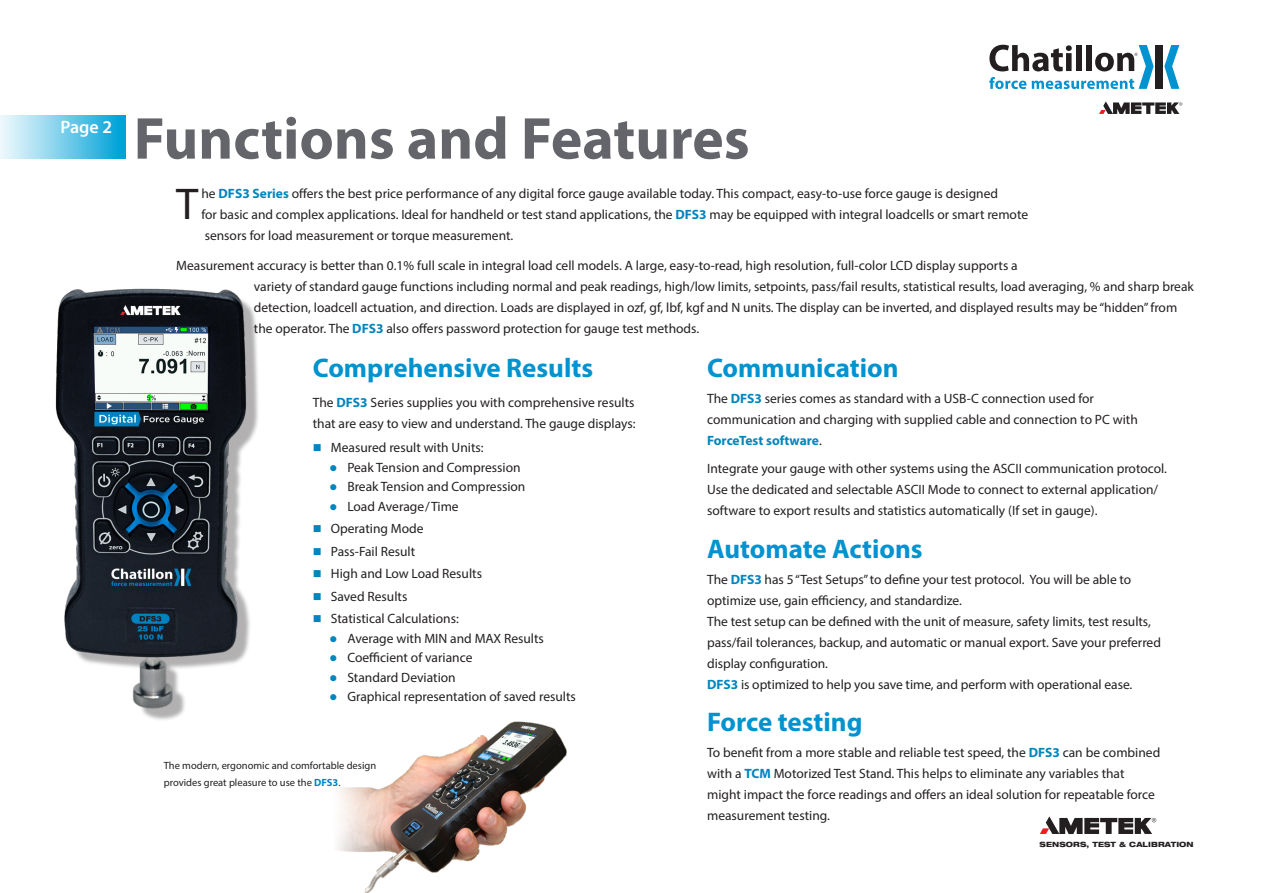
<style>
.page{position:relative;width:1263px;height:893px;background:#fff}
.page>*{position:absolute;margin:0;border:0;box-sizing:border-box;transform-origin:0 0}
.t1{font:700 59.7px "Myriad Pro";color:#64656a}
.Body_Copy{font:44.7px "Myriad Pro";color:#231f20}
.Body_Copy-2{font:700 27px "Myriad Pro";color:#0093d0}
.t2{font:600 18px "Myriad Pro";color:#fff}
.Body_Copy-3{font:13.5px/21px "Myriad Pro";color:#231f20}
.Specifications{font:10.5px/16.5px "Myriad Pro";color:#231f20}
.t3{font:800 expanded 7.2px "Helvetica Neue LT Pro";letter-spacing:.015em;color:#231f20}
.s1{font-weight:700;color:#0086be}
.s2{color:#0086be}
</style>
<div class="page">
<svg style="left:1040px;top:816px;width:116px;height:18px"></svg>
<div style="left:0;top:115px;width:126px;height:44px;background:linear-gradient(to right,#f6fbfd,#00a1d8)"></div>
<svg style="left:1099px;top:101px;width:83px;height:13px"></svg>
<div style="left:1155px;top:45px;width:8px;height:44px;background:#231f20"></div>
<svg style="left:1164px;top:45px;width:15px;height:44px"></svg>
<svg style="left:989px;top:45px;width:164px;height:44px"></svg>
<img style="left:338px;top:721px;width:229px;height:172px">
<div style="left:62px;top:295px;width:198px;height:427px;background:#231f20;opacity:.35"></div>
<img style="left:55px;top:288px;width:199px;height:425px">
<p class="t2" style="left:60px;top:116px;width:53px">Page 2</p>
<p class="t1" style="left:134px;top:100px;width:617px">Functions and Features</p>
<p class="Body_Copy" style="left:176px;top:176px;width:24px">T</p>
<p class="Body_Copy-3" style="left:201px;top:183px;width:828px">he <span class="s1">DFS3 Series</span> offers the best price performance of any digital force gauge available today. This compact, easy-to-use force gauge is designed<br>for basic and complex applications. Ideal for handheld or test stand applications, the <span class="s1">DFS3</span> may be equipped with integral loadcells or smart remote sensors for load measurement or torque measurement.</p>
<p class="Body_Copy-3" style="left:254px;top:255px;width:941px;text-indent:-78px">Measurement accuracy is better than 0.1% full scale in integral load cell models. A large, easy-to-read, high resolution, full-color LCD display supports a<br>variety of standard gauge functions including normal and peak readings, high/low limits, setpoints, pass/fail results, statistical results, load averaging, % and sharp break detection, loadcell actuation, and direction. Loads are displayed in ozf, gf, lbf, kgf and N units. The display can be inverted, and displayed results may be “hidden” from the operator. The <span class="s1">DFS3</span> also offers password protection for gauge test methods.</p>
<p class="Body_Copy-2" style="left:313px;top:351px;width:282px">Comprehensive Results</p>
<p class="Body_Copy-3" style="left:313px;top:392px;width:324px">The <span class="s1">DFS3</span> Series supplies you with comprehensive results that are easy to view and understand. The gauge displays:</p>
<p class="Body_Copy-3" style="left:313px;top:437px;width:172px"><span class="s2">■</span> Measured result with Units:</p>
<p class="Body_Copy-3" style="left:329px;top:457px;width:193px"><span class="s2">●</span> Peak Tension and Compression</p>
<p class="Body_Copy-3" style="left:329px;top:476px;width:198px"><span class="s2">●</span> Break Tension and Compression</p>
<p class="Body_Copy-3" style="left:329px;top:496px;width:131px"><span class="s2">●</span> Load Average/Time</p>
<p class="Body_Copy-3" style="left:313px;top:518px;width:112px"><span class="s2">■</span> Operating Mode</p>
<p class="Body_Copy-3" style="left:313px;top:541px;width:104px"><span class="s2">■</span> Pass-Fail Result</p>
<p class="Body_Copy-3" style="left:313px;top:563px;width:171px"><span class="s2">■</span> High and Low Load Results</p>
<p class="Body_Copy-3" style="left:313px;top:586px;width:96px"><span class="s2">■</span> Saved Results</p>
<p class="Body_Copy-3" style="left:313px;top:608px;width:147px"><span class="s2">■</span> Statistical Calculations:</p>
<p class="Body_Copy-3" style="left:329px;top:628px;width:216px"><span class="s2">●</span> Average with MIN and MAX Results</p>
<p class="Body_Copy-3" style="left:329px;top:647px;width:145px"><span class="s2">●</span> Coefficient of variance</p>
<p class="Body_Copy-3" style="left:329px;top:667px;width:128px"><span class="s2">●</span> Standard Deviation</p>
<p class="Body_Copy-3" style="left:329px;top:686px;width:248px"><span class="s2">●</span> Graphical representation of saved results</p>
<p class="Body_Copy-2" style="left:707px;top:351px;width:193px">Communication</p>
<p class="Body_Copy-3" style="left:707px;top:388px;width:432px">The <span class="s1">DFS3</span> series comes as standard with a USB-C connection used for communication and charging with supplied cable and connection to PC with<br><span class="s1">ForceTest software</span>.</p>
<p class="Body_Copy-3" style="left:707px;top:458px;width:461px">Integrate your gauge with other systems using the ASCII communication protocol.<br>Use the dedicated and selectable ASCII Mode to connect to external application/ software to export results and statistics automatically (If set in gauge).</p>
<p class="Body_Copy-2" style="left:707px;top:531px;width:217px">Automate Actions</p>
<p class="Body_Copy-3" style="left:707px;top:568px;width:455px">The <span class="s1">DFS3</span> has 5 “Test Setups” to define your test protocol. You will be able to optimize use, gain efficiency, and standardize.<br>The test setup can be defined with the unit of measure, safety limits, test results, pass/fail tolerances, backup, and automatic or manual export. Save your preferred display configuration.<br><span class="s1">DFS3</span> is optimized to help you save time, and perform with operational ease.</p>
<p class="Body_Copy-2" style="left:707px;top:705px;width:157px">Force testing</p>
<p class="Body_Copy-3" style="left:707px;top:742px;width:455px">To benefit from a more stable and reliable test speed, the <span class="s1">DFS3</span> can be combined with a <span class="s1">TCM</span> Motorized Test Stand. This helps to eliminate any variables that might impact the force readings and offers an ideal solution for repeatable force measurement testing.</p>
<p class="Specifications" style="left:164px;top:757px;width:214px">The modern, ergonomic and comfortable design provides great pleasure to use the <span class="s1">DFS3</span>.</p>
<p class="t3" style="left:1040px;top:840px;width:156px">SENSORS, TEST &amp; CALIBRATION</p>
</div>
